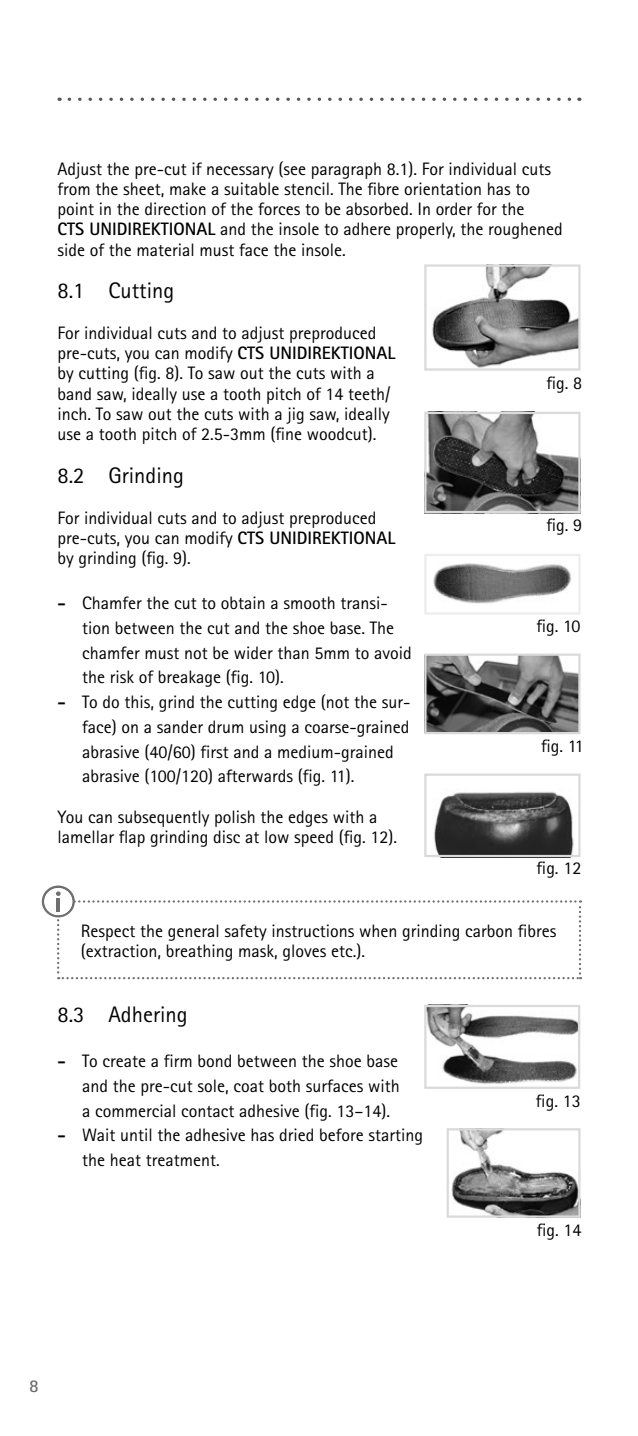
<style>
.page{position:relative;width:638px;height:1436px;background:#fff}
.page>*{position:absolute;margin:0;border:0;box-sizing:border-box;transform-origin:0 0}
.t1{font:22.5px "Rotis Sans Serif Pro";color:#000}
.t2{font:18px/20.2px "Rotis Sans Serif Pro";color:#000}
.t3{font:700 18px "Rotis Sans Serif Pro";color:#706f6f}
.s1{font-weight:700}
</style>
<div class="page">
<svg style="left:69px;top:98px;width:511px;height:3px"></svg>
<img style="left:432px;top:267px;width:145px;height:100px">
<div style="left:424px;top:264px;width:156px;height:106px;border:2px solid #dadada"></div>
<img style="left:427px;top:415px;width:150px;height:95px">
<div style="left:424px;top:412px;width:156px;height:101px;border:2px solid #dadada"></div>
<img style="left:427px;top:656px;width:150px;height:75px">
<div style="left:424px;top:653px;width:156px;height:81px;border:2px solid #dadada"></div>
<img style="left:434px;top:792px;width:140px;height:62px">
<div style="left:424px;top:773px;width:156px;height:84px;border:2px solid #dadada"></div>
<svg style="left:42px;top:885px;width:539px;height:94px"></svg>
<img style="left:427px;top:1007px;width:150px;height:77px">
<div style="left:424px;top:1004px;width:156px;height:84px;border:2px solid #dadada"></div>
<img style="left:449px;top:1130px;width:128px;height:84px">
<div style="left:446px;top:1127px;width:134px;height:90px;border:2px solid #dadada"></div>
<div style="left:424px;top:553px;width:156px;height:61px;border:2px solid #ededed"></div>
<img style="left:433px;top:563px;width:139px;height:41px">
<p class="t2" style="left:57px;top:158px;width:507px">Adjust the pre-cut if necessary (see paragraph 8.1). For individual cuts from the sheet, make a suitable stencil. The fibre orientation has to point in the direction of the forces to be absorbed. In order for the<br><span class="s1">CTS UNIDIREKTIONAL</span> and the insole to adhere properly, the roughened side of the material must face the insole.</p>
<p class="t1" style="left:57px;top:277px;width:118px">8.1 Cutting</p>
<p class="t2" style="left:57px;top:323px;width:339px">For individual cuts and to adjust preproduced pre-cuts, you can modify <span class="s1">CTS UNIDIREKTIONAL </span>by cutting (fig. 8). To saw out the cuts with a band saw, ideally use a tooth pitch of 14 teeth/ inch. To saw out the cuts with a jig saw, ideally use a tooth pitch of 2.5-3mm (fine woodcut).</p>
<p class="t1" style="left:57px;top:462px;width:128px">8.2 Grinding</p>
<p class="t2" style="left:57px;top:507px;width:339px">For individual cuts and to adjust preproduced pre-cuts, you can modify <span class="s1">CTS UNIDIREKTIONAL </span>by grinding (fig. 9).</p>
<p class="t2" style="left:82px;top:590px;width:331px;line-height:24.8px;text-indent:-25px"><span class="s1">-</span> Chamfer the cut to obtain a smooth transi&shy;tion between the cut and the shoe base. The chamfer must not be wider than 5mm to avoid the risk of breakage (fig. 10).</p>
<p class="t2" style="left:82px;top:689px;width:330px;line-height:24.8px;text-indent:-25px"><span class="s1">-</span> To do this, grind the cutting edge (not the sur&shy;face) on a sander drum using a coarse-grained abrasive (40/60) first and a medium-grained abrasive (100/120) afterwards (fig. 11).</p>
<p class="t2" style="left:57px;top:806px;width:341px">You can subsequently polish the edges with a lamellar flap grinding disc at low speed (fig. 12).</p>
<p class="t2" style="left:546px;top:373px;width:37px">fig. 8</p>
<p class="t2" style="left:546px;top:515px;width:37px">fig. 9</p>
<p class="t2" style="left:536px;top:616px;width:46px">fig. 10</p>
<p class="t2" style="left:541px;top:736px;width:44px">fig. 11</p>
<p class="t2" style="left:536px;top:857px;width:46px">fig. 12</p>
<p class="t2" style="left:81px;top:920px;width:477px">Respect the general safety instructions when grinding carbon fibres (extraction, breathing mask, gloves etc.).</p>
<p class="t1" style="left:57px;top:1000px;width:132px">8.3 Adhering</p>
<p class="t2" style="left:82px;top:1048px;width:319px;line-height:24.8px;text-align:justify;text-indent:-25px"><span class="s1">-</span> To create a firm bond between the shoe base and the pre-cut sole, coat both surfaces with a commercial contact adhesive (fig. 13–14).</p>
<p class="t2" style="left:82px;top:1122px;width:342px;line-height:24.8px;text-indent:-25px"><span class="s1">-</span> Wait until the adhesive has dried before starting the heat treatment.</p>
<p class="t2" style="left:536px;top:1090px;width:46px">fig. 13</p>
<p class="t2" style="left:537px;top:1219px;width:46px">fig. 14</p>
<p class="t3" style="left:29px;top:1374px;width:11px">8</p>
</div>
